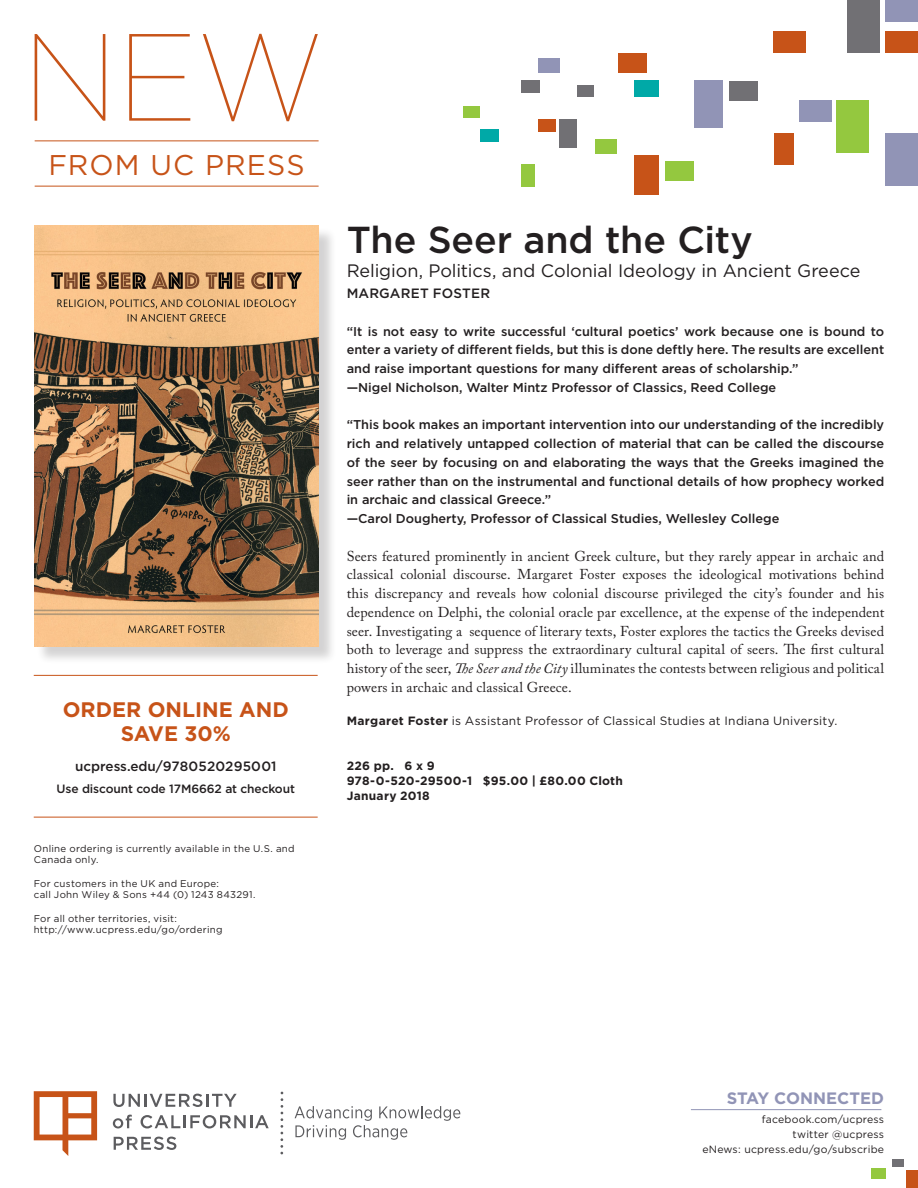
<style>
.page{position:relative;width:918px;height:1188px;background:#fff}
.page>*{position:absolute;margin:0;border:0;box-sizing:border-box;transform-origin:0 0}
.t1{font:100 123.75px "Gotham";color:#c75318}
.t2{font:500 37.5px "Gotham";color:#231f20}
.t3{font:28.5px "Gotham";letter-spacing:.04em;color:#c75318}
.t4{font:700 21px/24px "Gotham";color:#c75318;text-align:center}
.t5{font:18px "Gotham";letter-spacing:-.005em;color:#231f20}
.t6{font:700 16.5px "Gotham";color:#9194b6}
.t7{font:14.25px/18.8px "Adobe Caslon Pro";letter-spacing:.01em;color:#231f20;text-align:justify}
.t8{font:500 13.5px "Gotham";letter-spacing:.01em;color:#231f20}
.t9{font:500 12.75px/18.8px "Gotham";color:#231f20;text-align:justify}
.author_bio{font:12px "Gotham";letter-spacing:.02em;color:#231f20}
.price{font:700 12px/15px "Gotham";letter-spacing:.025em;color:#231f20}
.t10{font:500 12px "Gotham";letter-spacing:-.01em;color:#231f20}
.t11{font:10.5px/15px "Gotham";letter-spacing:.02em;color:#231f20;text-align:right}
.t12{font:9.75px/11.7px "Gotham";letter-spacing:.03em;color:#231f20}
.s1{font-style:italic}
.s2{font-weight:700}
</style>
<div class="page">
<div style="left:886px;top:133px;width:32px;height:52px;background:#9194b6"></div>
<div style="left:694px;top:80px;width:29px;height:48px;background:#9194b6"></div>
<div style="left:729px;top:81px;width:28px;height:19px;background:#717074"></div>
<div style="left:560px;top:120px;width:17px;height:28px;background:#717074"></div>
<div style="left:847px;top:0;width:32px;height:52px;background:#717074"></div>
<div style="left:886px;top:0;width:32px;height:22px;background:#9194b6"></div>
<div style="left:538px;top:120px;width:18px;height:12px;background:#c75318"></div>
<div style="left:886px;top:31px;width:32px;height:21px;background:#c75318"></div>
<div style="left:837px;top:100px;width:32px;height:52px;background:#94c83f"></div>
<div style="left:799px;top:100px;width:32px;height:22px;background:#9194b6"></div>
<div style="left:521px;top:165px;width:14px;height:22px;background:#94c83f"></div>
<div style="left:618px;top:53px;width:29px;height:20px;background:#c75318"></div>
<div style="left:774px;top:31px;width:32px;height:21px;background:#c75318"></div>
<div style="left:635px;top:80px;width:24px;height:17px;background:#00a9a7"></div>
<div style="left:595px;top:139px;width:21px;height:15px;background:#94c83f"></div>
<div style="left:635px;top:155px;width:24px;height:39px;background:#c75318"></div>
<div style="left:666px;top:161px;width:28px;height:20px;background:#94c83f"></div>
<div style="left:538px;top:58px;width:21px;height:15px;background:#9194b6"></div>
<div style="left:521px;top:80px;width:18px;height:13px;background:#717074"></div>
<div style="left:480px;top:129px;width:18px;height:12px;background:#00a9a7"></div>
<div style="left:464px;top:107px;width:16px;height:11px;background:#94c83f"></div>
<div style="left:577px;top:86px;width:16px;height:11px;background:#717074"></div>
<div style="left:774px;top:133px;width:19px;height:32px;background:#c75318"></div>
<hr style="left:35px;top:141px;width:284px;height:1px;background:#c75318">
<hr style="left:35px;top:186px;width:284px;height:1px;background:#c75318">
<svg style="left:295px;top:1106px;width:165px;height:34px"></svg>
<svg style="left:113px;top:1094px;width:124px;height:13px"></svg>
<svg style="left:113px;top:1115px;width:19px;height:13px"></svg>
<svg style="left:141px;top:1115px;width:128px;height:13px"></svg>
<svg style="left:114px;top:1137px;width:62px;height:13px"></svg>
<svg style="left:34px;top:1091px;width:63px;height:65px"></svg>
<svg style="left:280px;top:1092px;width:3px;height:62px"></svg>
<div style="left:906px;top:1171px;width:12px;height:17px;background:#c75318"></div>
<div style="left:892px;top:1159px;width:12px;height:8px;background:#717074"></div>
<div style="left:871px;top:1168px;width:15px;height:10px;background:#94c83f"></div>
<hr style="left:34px;top:675px;width:284px;height:1px;background:#c75318">
<hr style="left:34px;top:817px;width:284px;height:1px;background:#c75318">
<hr style="left:691px;top:1109px;width:190px;height:1px;background:#9194b6">
<div style="left:36px;top:228px;width:301px;height:437px;background:#231f20;opacity:.2"></div>
<img style="left:34px;top:225px;width:284px;height:421px">
<h1 class="t1" style="left:22px;top:11px;width:303px">NEW</h1>
<h3 class="t3" style="left:48px;top:150px;width:258px">FROM UC PRESS</h3>
<p class="t4" style="left:63px;top:697px;width:228px">ORDER ONLINE AND<br>SAVE 30%</p>
<p class="t8" style="left:75px;top:759px;width:203px">ucpress.edu/9780520295001</p>
<p class="t10" style="left:57px;top:782px;width:240px">Use discount code 17M6662 at checkout</p>
<p class="t12" style="left:34px;top:842px;width:263px">Online ordering is currently available in the U.S. and<br>Canada only.</p>
<p class="t12" style="left:34px;top:877px;width:223px">For customers in the UK and Europe:<br>call John Wiley &amp; Sons +44 (0) 1243 843291.</p>
<p class="t12" style="left:34px;top:912px;width:190px">For all other territories, visit: http://www.ucpress.edu/go/ordering</p>
<p class="t2" style="left:347px;top:218px;width:408px">The Seer and the City</p>
<p class="t5" style="left:347px;top:261px;width:515px">Religion, Politics, and Colonial Ideology in Ancient Greece</p>
<p class="t8" style="left:347px;top:286px;width:145px">MARGARET FOSTER</p>
<p class="t9" style="left:347px;top:321px;width:539px">“It is not easy to write successful ‘cultural poetics’ work because one is bound to enter a variety of different fields, but this is done deftly here. The results are excellent and raise important questions for many different areas of scholarship.”</p>
<p class="t9" style="left:347px;top:378px;width:431px">—Nigel Nicholson, Walter Mintz Professor of Classics, Reed College</p>
<p class="t9" style="left:347px;top:415px;width:539px">“This book makes an important intervention into our understanding of the incredibly rich and relatively untapped collection of material that can be called the discourse of the seer by focusing on and elaborating the ways that the Greeks imagined the seer rather than on the instrumental and functional details of how prophecy worked in archaic and classical Greece.”</p>
<p class="t9" style="left:347px;top:509px;width:434px">—Carol Dougherty, Professor of Classical Studies, Wellesley College</p>
<p class="t7" style="left:347px;top:546px;width:539px">Seers featured prominently in ancient Greek culture, but they rarely appear in archaic and classical colonial discourse. Margaret Foster exposes the ideological motivations behind this discrepancy and reveals how colonial discourse privileged the city’s founder and his dependence on Delphi, the colonial oracle par excellence, at the expense of the independent seer. Investigating a sequence of literary texts, Foster explores the tactics the Greeks devised both to leverage and suppress the extraordinary cultural capital of seers. The first cultural history of the seer, <span class="s1">The Seer and the City</span> illuminates the contests between religious and political powers in archaic and classical Greece.</p>
<p class="author_bio" style="left:347px;top:714px;width:492px"><span class="s2">Margaret Foster</span> is Assistant Professor of Classical Studies at Indiana University.</p>
<p class="price" style="left:347px;top:758px;width:90px">226 pp. 6 x 9</p>
<p class="price" style="left:347px;top:773px;width:278px">978-0-520-29500-1 $95.00 | £80.00 Cloth<br>January 2018</p>
<p class="t6" style="left:727px;top:1089px;width:159px">STAY CONNECTED</p>
<p class="t11" style="left:762px;top:1112px;width:124px">facebook.com/ucpress</p>
<p class="t11" style="left:702px;top:1127px;width:183px">twitter @ucpress<br>eNews: ucpress.edu/go/subscribe</p>
</div>
